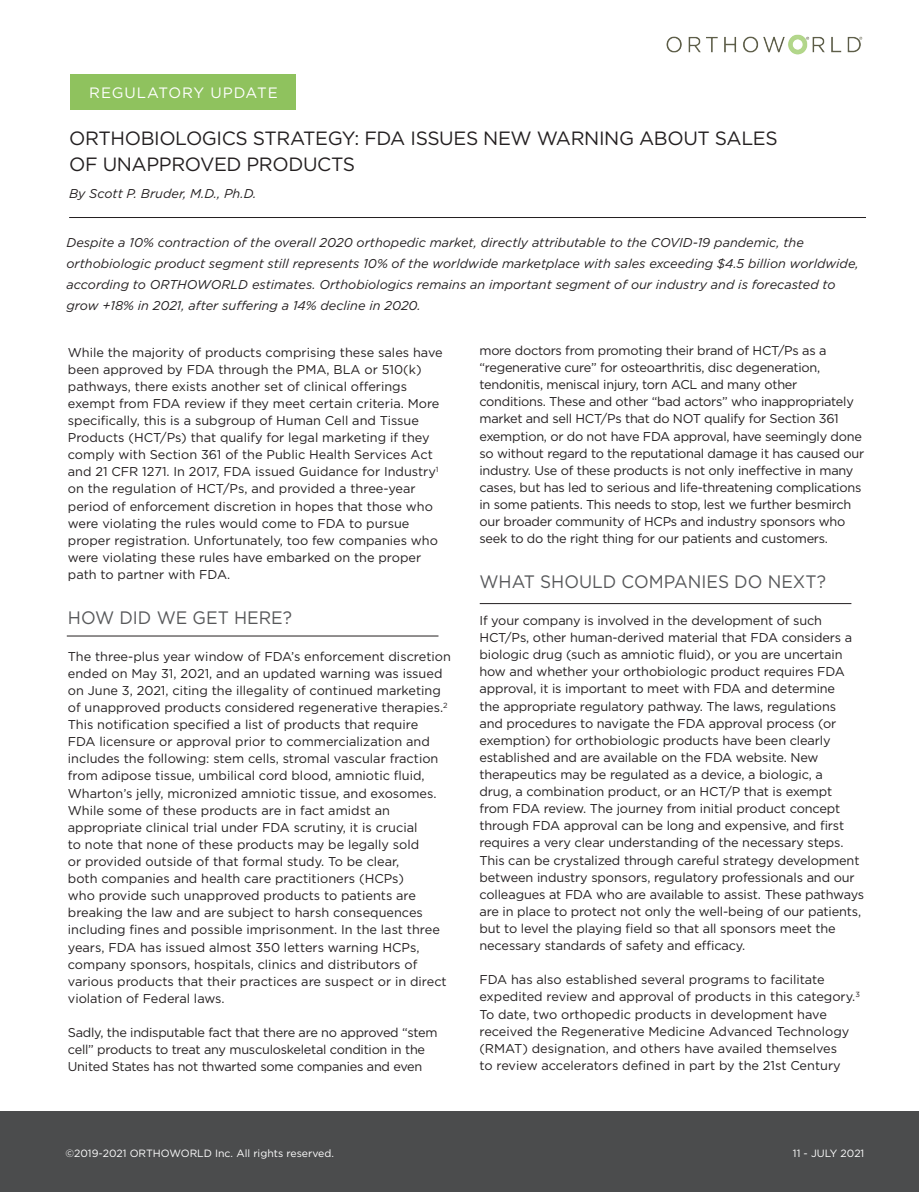
<style>
.page{position:relative;width:919px;height:1192px;background:#fff}
.page>*{position:absolute;margin:0;border:0;box-sizing:border-box;transform-origin:0 0}
.t1{font:19.2px/25.5px "Gotham";letter-spacing:-.02em;color:#231f20}
.t2{font:18px "Gotham";color:#57585a;scale:.96 1}
.t3{font:15px "Gotham";letter-spacing:.06em;color:#fff}
.t4{font:12.75px/17.1px "Gotham";letter-spacing:-.01em;color:#231f20}
.t5{font:italic 12.75px/21px "Gotham";color:#231f20}
.t6{font:10.5px "Gotham";color:#fff}
</style>
<div class="page">
<hr style="left:69px;top:217px;width:797px;height:1px;background:#231f20">
<div style="left:71px;top:74px;width:225px;height:35px;background:#8fc25e"></div>
<div style="left:1px;top:1111px;width:918px;height:80px;background:#4b4c4d"></div>
<hr style="left:67px;top:635px;width:371px;height:1px;background:#231f20">
<hr style="left:480px;top:603px;width:371px;height:1px;background:#231f20">
<img style="left:666px;top:34px;width:197px;height:21px">
<p class="t3" style="left:89px;top:83px;width:190px">REGULATORY UPDATE</p>
<h1 class="t1" style="left:69px;top:125px;width:710px">ORTHOBIOLOGICS STRATEGY: FDA ISSUES NEW WARNING ABOUT SALES<br>OF UNAPPROVED PRODUCTS</h1>
<p class="t5" style="left:69px;top:182px;width:189px">By Scott P. Bruder, M.D., Ph.D.</p>
<p class="t5" style="left:66px;top:231px;width:793px">Despite a 10% contraction of the overall 2020 orthopedic market, directly attributable to the COVID-19 pandemic, the orthobiologic product segment still represents 10% of the worldwide marketplace with sales exceeding $4.5 billion worldwide, according to ORTHOWORLD estimates. Orthobiologics remains an important segment of our industry and is forecasted to grow +18% in 2021, after suffering a 14% decline in 2020.</p>
<p class="t4" style="left:68px;top:343px;width:376px">While the majority of products comprising these sales have been approved by FDA through the PMA, BLA or 510(k) pathways, there exists another set of clinical offerings exempt from FDA review if they meet certain criteria. More specifically, this is a subgroup of Human Cell and Tissue Products (HCT/Ps) that qualify for legal marketing if they comply with Section 361 of the Public Health Services Act and 21 CFR 1271. In 2017, FDA issued Guidance for Industry<sup>1 </sup>on the regulation of HCT/Ps, and provided a three-year period of enforcement discretion in hopes that those who were violating the rules would come to FDA to pursue proper registration. Unfortunately, too few companies who were violating these rules have embarked on the proper path to partner with FDA.</p>
<h2 class="t2" style="left:68px;top:606px;width:235px">HOW DID WE GET HERE?</h2>
<p class="t4" style="left:68px;top:647px;width:384px">The three-plus year window of FDA’s enforcement discretion ended on May 31, 2021, and an updated warning was issued on June 3, 2021, citing the illegality of continued marketing of unapproved products considered regenerative therapies.<sup>2<br></sup>This notification specified a list of products that require<br>FDA licensure or approval prior to commercialization and includes the following: stem cells, stromal vascular fraction from adipose tissue, umbilical cord blood, amniotic fluid, Wharton’s jelly, micronized amniotic tissue, and exosomes.<br>While some of these products are in fact amidst an appropriate clinical trial under FDA scrutiny, it is crucial<br>to note that none of these products may be legally sold<br>or provided outside of that formal study. To be clear,<br>both companies and health care practitioners (HCPs)<br>who provide such unapproved products to patients are breaking the law and are subject to harsh consequences including fines and possible imprisonment. In the last three years, FDA has issued almost 350 letters warning HCPs, company sponsors, hospitals, clinics and distributors of various products that their practices are suspect or in direct violation of Federal laws.</p>
<p class="t4" style="left:68px;top:1023px;width:371px">Sadly, the indisputable fact that there are no approved “stem cell” products to treat any musculoskeletal condition in the<br>United States has not thwarted some companies and even</p>
<p class="t4" style="left:479px;top:341px;width:386px">more doctors from promoting their brand of HCT/Ps as a “regenerative cure” for osteoarthritis, disc degeneration, tendonitis, meniscal injury, torn ACL and many other conditions. These and other “bad actors” who inappropriately market and sell HCT/Ps that do NOT qualify for Section 361 exemption, or do not have FDA approval, have seemingly done so without regard to the reputational damage it has caused our industry. Use of these products is not only ineffective in many cases, but has led to serious and life-threatening complications in some patients. This needs to stop, lest we further besmirch our broader community of HCPs and industry sponsors who seek to do the right thing for our patients and customers.</p>
<h2 class="t2" style="left:479px;top:570px;width:362px">WHAT SHOULD COMPANIES DO NEXT?</h2>
<p class="t4" style="left:479px;top:611px;width:386px">If your company is involved in the development of such HCT/Ps, other human-derived material that FDA considers a biologic drug (such as amniotic fluid), or you are uncertain how and whether your orthobiologic product requires FDA approval, it is important to meet with FDA and determine<br>the appropriate regulatory pathway. The laws, regulations<br>and procedures to navigate the FDA approval process (or exemption) for orthobiologic products have been clearly established and are available on the FDA website. New therapeutics may be regulated as a device, a biologic, a<br>drug, a combination product, or an HCT/P that is exempt from FDA review. The journey from initial product concept through FDA approval can be long and expensive, and first requires a very clear understanding of the necessary steps.<br>This can be crystalized through careful strategy development between industry sponsors, regulatory professionals and our colleagues at FDA who are available to assist. These pathways are in place to protect not only the well-being of our patients, but to level the playing field so that all sponsors meet the necessary standards of safety and efficacy.</p>
<p class="t4" style="left:479px;top:970px;width:382px">FDA has also established several programs to facilitate expedited review and approval of products in this category.<sup>3<br></sup>To date, two orthopedic products in development have received the Regenerative Medicine Advanced Technology (RMAT) designation, and others have availed themselves<br>to review accelerators defined in part by the 21st Century</p>
<p class="t6" style="left:65px;top:1145px;width:270px">©2019-2021 ORTHOWORLD Inc. All rights reserved.</p>
<p class="t6" style="left:793px;top:1145px;width:73px">11 - JULY 2021</p>
</div>
